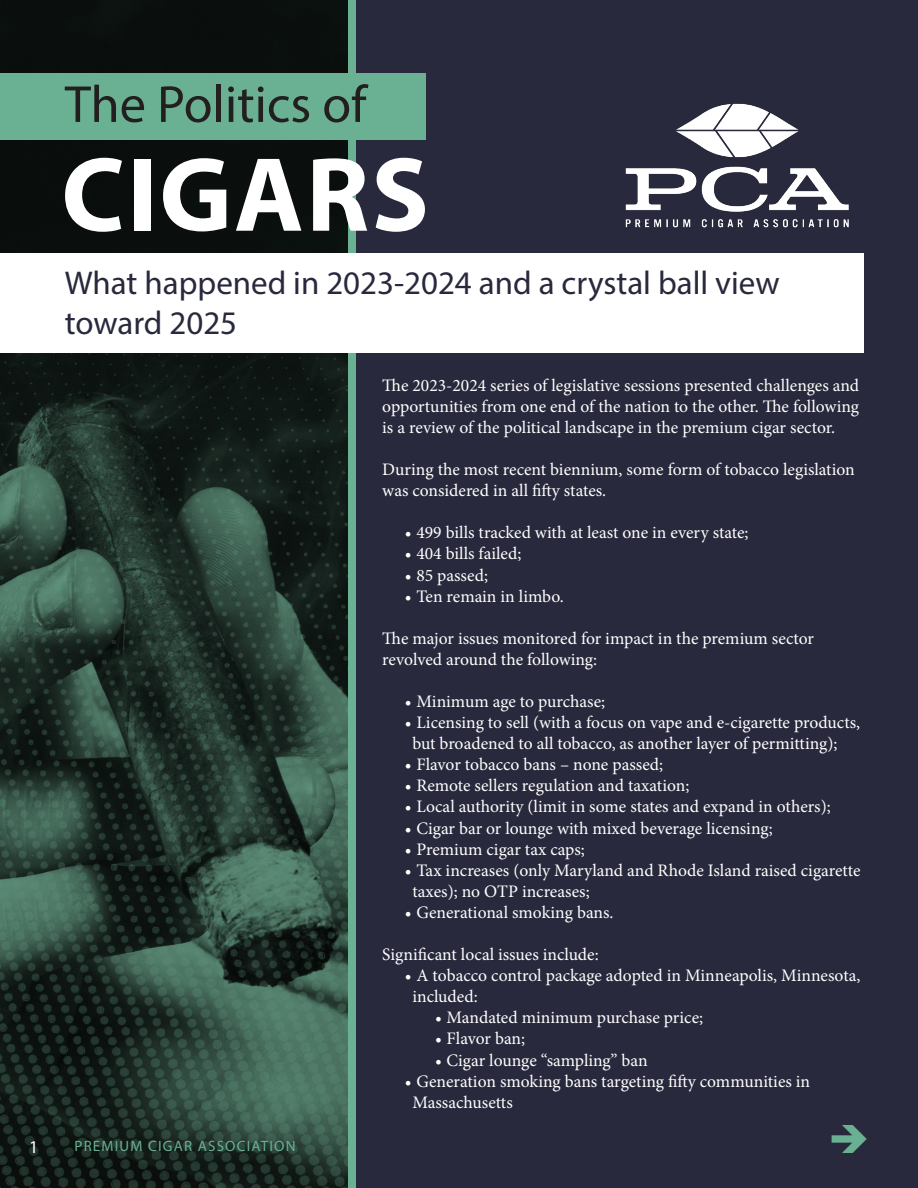
<style>
.page{position:relative;width:918px;height:1188px;background:#29293d}
.page>*{position:absolute;margin:0;border:0;box-sizing:border-box;transform-origin:0 0}
.t1{font:700 106.5px "Myriad Pro";letter-spacing:.02em;color:#fff}
.t2{font:52.5px "Myriad Pro";color:#231f20}
.t3{font:33px/39.6px "Myriad Pro";color:#29293d}
.t4{font:18px "Myriad Pro";color:#fff}
.Remove_Bullet{font:17.55px/21.1px "Minion Pro";color:#fff}
.t5{font:15px "Myriad Pro";letter-spacing:.08em;color:#69b192}
</style>
<div class="page">
<img style="left:0;top:0;width:348px;height:1188px">
<img style="left:625px;top:103px;width:224px;height:125px">
<div style="left:348px;top:0;width:7px;height:1188px;background:#69b192"></div>
<div style="left:0;top:253px;width:864px;height:100px;background:#fff"></div>
<div style="left:0;top:73px;width:426px;height:67px;background:#69b192"></div>
<p class="t2" style="left:65px;top:72px;width:303px">The Politics of</p>
<p class="t1" style="left:61px;top:125px;width:369px">CIGARS</p>
<p class="t3" style="left:65px;top:263px;width:716px">What happened in 2023-2024 and a crystal ball view toward 2025</p>
<p class="t4" style="left:29px;top:1136px;width:11px">1</p>
<p class="t5" style="left:75px;top:1136px;width:223px">PREMIUM CIGAR ASSOCIATION</p>
<p class="Remove_Bullet" style="left:382px;top:375px;width:478px;text-align:justify">The 2023-2024 series of legislative sessions presented challenges and opportunities from one end of the nation to the other. The following is a review of the political landscape in the premium cigar sector.</p>
<p class="Remove_Bullet" style="left:382px;top:459px;width:474px">During the most recent biennium, some form of tobacco legislation was considered in all fifty states.</p>
<p class="Remove_Bullet" style="left:405px;top:522px;width:345px">• 499 bills tracked with at least one in every state;</p>
<p class="Remove_Bullet" style="left:405px;top:543px;width:118px">• 404 bills failed;</p>
<p class="Remove_Bullet" style="left:405px;top:564px;width:85px">• 85 passed;</p>
<p class="Remove_Bullet" style="left:405px;top:586px;width:160px">• Ten remain in limbo.</p>
<p class="Remove_Bullet" style="left:382px;top:628px;width:433px">The major issues monitored for impact in the premium sector revolved around the following:</p>
<p class="Remove_Bullet" style="left:405px;top:691px;width:202px">• Minimum age to purchase;</p>
<p class="Remove_Bullet" style="left:412px;top:712px;width:449px;text-indent:-8px">• Licensing to sell (with a focus on vape and e-cigarette products, but broadened to all tobacco, as another layer of permitting);</p>
<p class="Remove_Bullet" style="left:405px;top:754px;width:260px">• Flavor tobacco bans – none passed;</p>
<p class="Remove_Bullet" style="left:405px;top:775px;width:286px">• Remote sellers regulation and taxation;</p>
<p class="Remove_Bullet" style="left:405px;top:796px;width:427px">• Local authority (limit in some states and expand in others);</p>
<p class="Remove_Bullet" style="left:405px;top:817px;width:369px">• Cigar bar or lounge with mixed beverage licensing;</p>
<p class="Remove_Bullet" style="left:405px;top:839px;width:182px">• Premium cigar tax caps;</p>
<p class="Remove_Bullet" style="left:412px;top:860px;width:450px;text-indent:-8px">• Tax increases (only Maryland and Rhode Island raised cigarette taxes); no OTP increases;</p>
<p class="Remove_Bullet" style="left:405px;top:902px;width:210px">• Generational smoking bans.</p>
<p class="Remove_Bullet" style="left:382px;top:944px;width:218px">Significant local issues include:</p>
<p class="Remove_Bullet" style="left:412px;top:965px;width:450px;text-indent:-8px">• A tobacco control package adopted in Minneapolis, Minnesota, included:</p>
<p class="Remove_Bullet" style="left:435px;top:1007px;width:270px">• Mandated minimum purchase price;</p>
<p class="Remove_Bullet" style="left:435px;top:1028px;width:92px">• Flavor ban;</p>
<p class="Remove_Bullet" style="left:435px;top:1049px;width:214px">• Cigar lounge “sampling” ban</p>
<p class="Remove_Bullet" style="left:412px;top:1071px;width:399px;text-indent:-8px">• Generation smoking bans targeting fifty communities in<br>Massachusetts</p>
</div>
